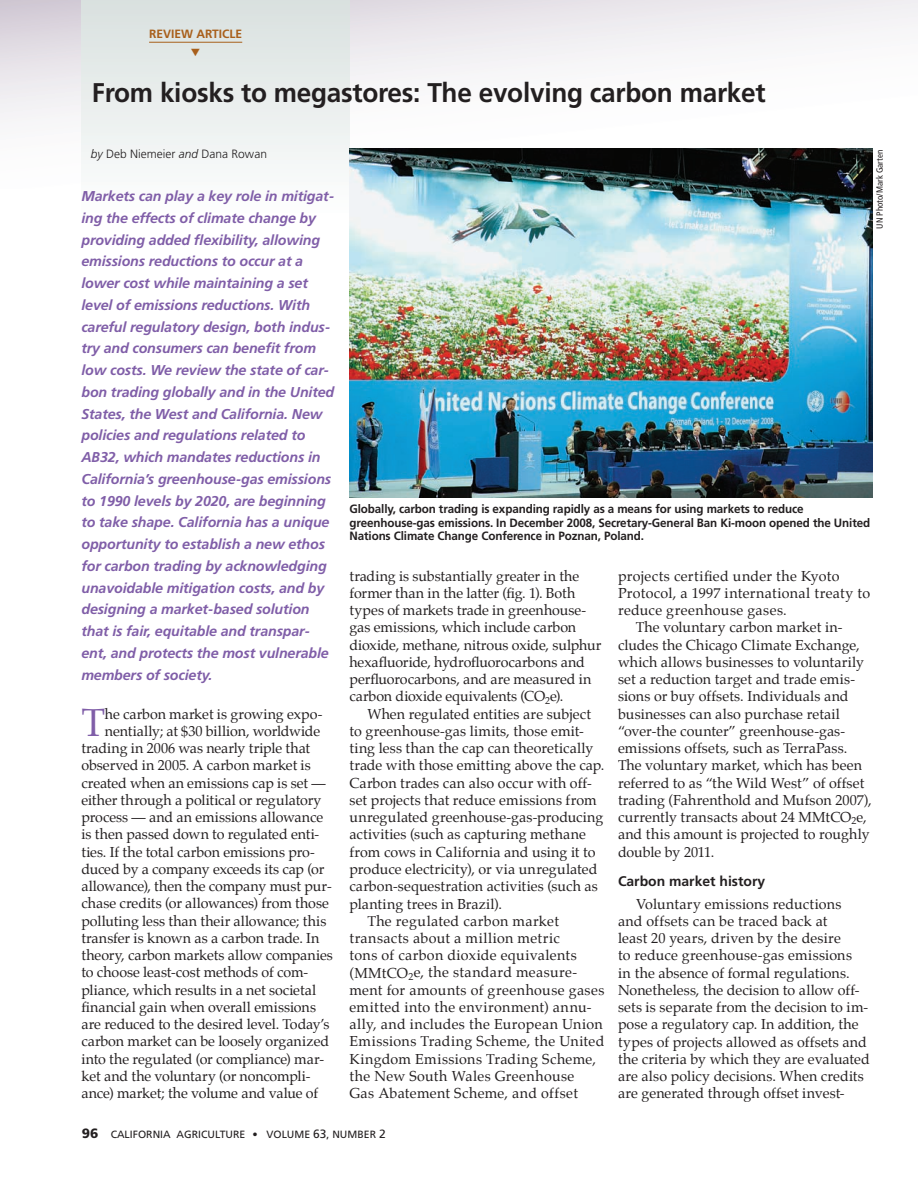
<style>
.page{position:relative;width:918px;height:1188px;background:#fff}
.page>*{position:absolute;margin:0;border:0;box-sizing:border-box;transform-origin:0 0}
.t1{font:39px "Palatino";color:#805ea8}
.t2{font:700 27px "Frutiger";letter-spacing:-.01em;color:#231f20}
.t3{font:14.25px/17.2px "Palatino";letter-spacing:.005em;color:#231f20}
.t4{font:italic 700 14.25px/21.8px "Frutiger";letter-spacing:-.01em;color:#805ea8}
.t5{font:14.25px "Palatino";letter-spacing:.025em;color:#231f20}
.t6{font:14.25px "Palatino";letter-spacing:.03em;color:#231f20}
.t7{font:700 13.95px "Frutiger";color:#231f20}
.t8{font:700 12px/13.5px "Frutiger";letter-spacing:-.01em;color:#231f20}
.t9{font:300 12px "Frutiger";color:#231f20}
.t10{font:700 12px "Frutiger";color:#a85f1b}
.t11{font:10.5px "Frutiger";color:#231f20}
.t12{font:condensed 9px "Frutiger";color:#231f20}
.s1{font-style:italic}
.s2{font-weight:900;font-size:13.5px}
.s3{font-size:12px}
</style>
<div class="page">
<svg style="left:0;top:0;width:918px;height:120px"></svg>
<div style="left:81px;top:0;width:269px;height:216px;background:linear-gradient(to bottom,#d9e0df,#fdfefe)"></div>
<hr style="left:149px;top:42px;width:93px;height:1px;background:#a85f1b">
<img style="left:350px;top:148px;width:523px;height:350px">
<svg style="left:191px;top:48px;width:9px;height:8px"></svg>
<p class="t10" style="left:149px;top:26px;width:63px">Review Articl</p>
<p class="t10" style="left:236px;top:26px;width:8px">e</p>
<h2 class="t2" style="left:92px;top:77px;width:675px">From kiosks to megastores: The evolving carbon market</h2>
<p class="t9" style="left:91px;top:147px;width:178px"><span class="s1">by</span> Deb Niemeier <span class="s1">and</span> Dana Rowan</p>
<p class="t4" style="left:81px;top:185px;width:254px">Markets can play a key role in mitigat&shy;ing the effects of climate change by providing added flexibility, allowing emissions reductions to occur at a lower cost while maintaining a set level of emissions reductions. With careful regulatory design, both indus&shy;try and consumers can benefit from low costs. We review the state of car&shy;bon trading globally and in the United States, the West and California. New policies and regulations related to AB32, which mandates reductions in California’s greenhouse-gas emissions to 1990 levels by 2020, are beginning to take shape. California has a unique opportunity to establish a new ethos for carbon trading by acknowledging unavoidable mitigation costs, and by designing a market-based solution that is fair, equitable and transpar&shy;ent, and protects the most vulnerable members of society.</p>
<h1 class="t1" style="left:81px;top:697px;width:25px">T</h1>
<p class="t3" style="left:105px;top:706px;width:219px">he carbon market is growing expo-</p>
<p class="t3" style="left:105px;top:724px;width:217px">nentially; at $30 billion, worldwide</p>
<p class="t3" style="left:81px;top:741px;width:230px">trading in 2006 was nearly triple that</p>
<p class="t3" style="left:81px;top:758px;width:231px">observed in 2005. A carbon market is</p>
<p class="t3" style="left:81px;top:775px;width:246px">created when an emissions cap is set —</p>
<p class="t3" style="left:81px;top:793px;width:242px">either through a political or regulatory</p>
<p class="t3" style="left:81px;top:810px;width:243px">process — and an emissions allowance</p>
<p class="t3" style="left:81px;top:827px;width:239px">is then passed down to regulated enti-</p>
<p class="t3" style="left:81px;top:844px;width:235px">ties. If the total carbon emissions pro-</p>
<p class="t3" style="left:81px;top:862px;width:245px">duced by a company exceeds its cap (or</p>
<p class="t3" style="left:81px;top:879px;width:252px">allowance), then the company must pur-</p>
<p class="t3" style="left:81px;top:896px;width:249px">chase credits (or allowances) from those</p>
<p class="t3" style="left:81px;top:913px;width:247px">polluting less than their allowance; this</p>
<p class="t3" style="left:81px;top:931px;width:240px">transfer is known as a carbon trade. In</p>
<p class="t3" style="left:81px;top:948px;width:253px">theory, carbon markets allow companies</p>
<p class="t3" style="left:81px;top:965px;width:228px">to choose least-cost methods of com-</p>
<p class="t3" style="left:81px;top:982px;width:236px">pliance, which results in a net societal</p>
<p class="t3" style="left:81px;top:1000px;width:236px">financial gain when overall emissions</p>
<p class="t3" style="left:81px;top:1017px;width:250px">are reduced to the desired level. Today’s</p>
<p class="t3" style="left:81px;top:1034px;width:249px">carbon market can be loosely organized</p>
<p class="t3" style="left:81px;top:1051px;width:244px">into the regulated (or compliance) mar-</p>
<p class="t3" style="left:81px;top:1069px;width:231px">ket and the voluntary (or noncompli-</p>
<p class="t3" style="left:81px;top:1086px;width:238px">ance) market; the volume and value of</p>
<p class="t12" style="left:874px;top:229px;width:80px;rotate:-90deg">UN Photo/Mark Garten</p>
<p class="t8" style="left:350px;top:502px;width:522px">Globally, carbon trading is expanding rapidly as a means for using markets to reduce greenhouse-gas emissions. In December 2008, Secretary-General Ban Ki-moon opened the United<br>Nations Climate Change Conference in Poznan, Poland.</p>
<p class="t3" style="left:350px;top:568px;width:253px">trading is substantially greater in the former than in the latter (fig. 1). Both types of markets trade in greenhouse&shy;gas emissions, which include carbon dioxide, methane, nitrous oxide, sulphur hexafluoride, hydrofluorocarbons and perfluorocarbons, and are measured in carbon dioxide equivalents (CO<sub>2</sub>e).</p>
<p class="t3" style="left:368px;top:706px;width:225px">When regulated entities are subject</p>
<p class="t3" style="left:350px;top:724px;width:236px">to greenhouse-gas limits, those emit-</p>
<p class="t3" style="left:350px;top:741px;width:245px">ting less than the cap can theoretically</p>
<p class="t3" style="left:350px;top:758px;width:256px">trade with those emitting above the cap.</p>
<p class="t3" style="left:350px;top:775px;width:244px">Carbon trades can also occur with off-</p>
<p class="t3" style="left:350px;top:793px;width:249px">set projects that reduce emissions from</p>
<p class="t3" style="left:350px;top:810px;width:255px">unregulated greenhouse-gas-producing</p>
<p class="t3" style="left:350px;top:827px;width:238px">activities (such as capturing methane</p>
<p class="t3" style="left:350px;top:844px;width:248px">from cows in California and using it to</p>
<p class="t3" style="left:350px;top:862px;width:249px">produce electricity), or via unregulated</p>
<p class="t3" style="left:350px;top:879px;width:250px">carbon-sequestration activities (such as</p>
<p class="t3" style="left:350px;top:896px;width:154px">planting trees in Brazil).</p>
<p class="t5" style="left:368px;top:912px;width:193px">The regulated carbon market</p>
<p class="t5" style="left:350px;top:929px;width:212px">transacts about a million metric</p>
<p class="t3" style="left:350px;top:948px;width:229px">tons of carbon dioxide equivalents</p>
<p class="t5" style="left:350px;top:963px;width:229px">(MMtCO<sub>2</sub>e, the standard measure-</p>
<p class="t5" style="left:349px;top:980px;width:256px">ment for amounts of greenhouse gases</p>
<p class="t5" style="left:349px;top:998px;width:244px">emitted into the environment) annu-</p>
<p class="t3" style="left:349px;top:1017px;width:255px">ally, and includes the European Union</p>
<p class="t5" style="left:349px;top:1032px;width:256px">Emissions Trading Scheme, the United</p>
<p class="t3" style="left:349px;top:1051px;width:248px">Kingdom Emissions Trading Scheme,</p>
<p class="t5" style="left:349px;top:1067px;width:226px">the New South Wales Greenhouse</p>
<p class="t5" style="left:349px;top:1084px;width:230px">Gas Abatement Scheme, and offset</p>
<p class="t5" style="left:618px;top:566px;width:223px">projects certified under the Kyoto</p>
<p class="t3" style="left:618px;top:586px;width:254px">Protocol, a 1997 international treaty to</p>
<p class="t6" style="left:618px;top:601px;width:170px">reduce greenhouse gases.</p>
<p class="t3" style="left:636px;top:620px;width:208px">The voluntary carbon market in-</p>
<p class="t3" style="left:618px;top:637px;width:243px">cludes the Chicago Climate Exchange,</p>
<p class="t3" style="left:618px;top:655px;width:248px">which allows businesses to voluntarily</p>
<p class="t3" style="left:618px;top:672px;width:239px">set a reduction target and trade emis-</p>
<p class="t3" style="left:618px;top:689px;width:232px">sions or buy offsets. Individuals and</p>
<p class="t3" style="left:618px;top:706px;width:224px">businesses can also purchase retail</p>
<p class="t3" style="left:618px;top:724px;width:229px">“over-the counter” greenhouse-gas-</p>
<p class="t3" style="left:618px;top:741px;width:231px">emissions offsets, such as TerraPass.</p>
<p class="t3" style="left:618px;top:758px;width:246px">The voluntary market, which has been</p>
<p class="t3" style="left:618px;top:775px;width:248px">referred to as “the Wild West” of offset</p>
<p class="t3" style="left:618px;top:793px;width:255px">trading (Fahrenthold and Mufson 2007),</p>
<p class="t3" style="left:618px;top:810px;width:250px">currently transacts about 24 MMtCO<sub>2</sub>e,</p>
<p class="t3" style="left:618px;top:827px;width:253px">and this amount is projected to roughly</p>
<p class="t3" style="left:618px;top:844px;width:98px">double by 2011.</p>
<p class="t7" style="left:618px;top:873px;width:149px">Carbon market history</p>
<p class="t3" style="left:618px;top:896px;width:253px;text-indent:18px">Voluntary emissions reductions<br>and offsets can be traced back at<br>least 20 years, driven by the desire<br>to reduce greenhouse-gas emissions<br>in the absence of formal regulations.<br>Nonetheless, the decision to allow off&shy;sets is separate from the decision to im&shy;pose a regulatory cap. In addition, the types of projects allowed as offsets and the criteria by which they are evaluated are also policy decisions. When credits are generated through offset invest-</p>
<p class="t11" style="left:82px;top:1128px;width:151px"><span class="s2">96</span> CALI FORNIA AGRI CULTURE</p>
<p class="t11" style="left:253px;top:1128px;width:135px">• VOLUME <span class="s3">63</span>, NUMBER <span class="s3">2</span></p>
</div>
